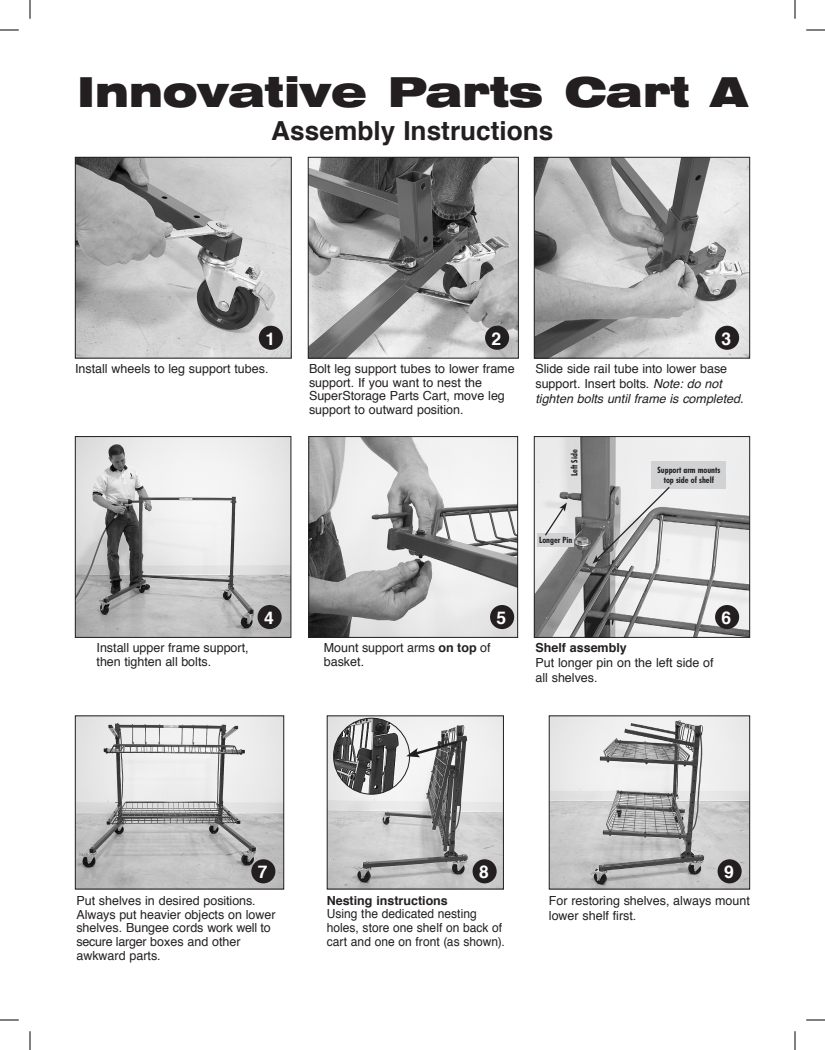
<style>
.page{position:relative;width:825px;height:1050px;background:#fff}
.page>*{position:absolute;margin:0;border:0;box-sizing:border-box;transform-origin:0 0}
.t1{font:900 expanded 41.25px "Swiss 721 BT";letter-spacing:-.01em;color:#231f20}
.t2{font:700 26.25px "Helvetica";color:#231f20}
.t3{font:700 17.5px "Helvetica";color:#fff}
.t4{font:12.5px/13.8px "Helvetica";color:#231f20}
.t5{font:12.5px/13.8px "Helvetica";color:#231f20;scale:.96 1}
.t6{font:700 12.5px "Helvetica";color:#231f20}
.t7{font:700 condensed 8.75px/10px "Futura BT";color:#231f20;text-align:center}
.s1{font-style:italic}
.s2{font-weight:700}
</style>
<div class="page">
<img style="left:77px;top:438px;width:212px;height:198px">
<div style="left:75px;top:436px;width:216px;height:202px;border:1px solid #231f20"></div>
<img style="left:310px;top:438px;width:206px;height:198px">
<div style="left:308px;top:436px;width:210px;height:202px;border:1px solid #231f20"></div>
<img style="left:536px;top:438px;width:212px;height:198px">
<div style="left:534px;top:436px;width:216px;height:202px;border:1px solid #231f20"></div>
<img style="left:551px;top:718px;width:197px;height:169px">
<div style="left:549px;top:716px;width:201px;height:173px;border:1px solid #231f20"></div>
<img style="left:329px;top:718px;width:173px;height:169px">
<div style="left:327px;top:716px;width:177px;height:173px;border:1px solid #231f20"></div>
<img style="left:77px;top:718px;width:205px;height:169px">
<div style="left:75px;top:716px;width:209px;height:173px;border:1px solid #231f20"></div>
<div style="left:258px;top:605px;width:24px;height:24px;background:#231f20;border-radius:50%"></div>
<div style="left:490px;top:605px;width:24px;height:24px;background:#231f20;border-radius:50%"></div>
<div style="left:715px;top:605px;width:24px;height:24px;background:#231f20;border-radius:50%"></div>
<div style="left:251px;top:859px;width:24px;height:24px;background:#231f20;border-radius:50%"></div>
<div style="left:473px;top:859px;width:24px;height:24px;background:#231f20;border-radius:50%"></div>
<div style="left:718px;top:859px;width:24px;height:24px;background:#231f20;border-radius:50%"></div>
<img style="left:77px;top:159px;width:213px;height:197px">
<div style="left:75px;top:157px;width:217px;height:201px;border:1px solid #231f20"></div>
<img style="left:310px;top:159px;width:207px;height:197px">
<div style="left:308px;top:157px;width:211px;height:201px;border:1px solid #231f20"></div>
<img style="left:536px;top:159px;width:212px;height:197px">
<div style="left:534px;top:157px;width:216px;height:201px;border:1px solid #231f20"></div>
<div style="left:259px;top:326px;width:24px;height:24px;background:#231f20;border-radius:50%"></div>
<div style="left:485px;top:326px;width:24px;height:24px;background:#231f20;border-radius:50%"></div>
<div style="left:715px;top:326px;width:24px;height:24px;background:#231f20;border-radius:50%"></div>
<div style="left:538px;top:533px;width:36px;height:13px;background:#d1d2d4"></div>
<svg style="left:544px;top:502px;width:23px;height:34px"></svg>
<div style="left:652px;top:461px;width:74px;height:28px;background:#d1d2d4"></div>
<svg style="left:592px;top:486px;width:79px;height:78px"></svg>
<img style="left:334px;top:718px;width:76px;height:76px;border-radius:38px">
<svg style="left:406px;top:739px;width:55px;height:18px"></svg>
<svg style="left:0;top:29px;width:19px;height:2px"></svg>
<svg style="left:806px;top:29px;width:19px;height:2px"></svg>
<svg style="left:0;top:1019px;width:19px;height:2px"></svg>
<svg style="left:806px;top:1019px;width:19px;height:2px"></svg>
<svg style="left:29px;top:0;width:2px;height:19px"></svg>
<svg style="left:29px;top:1031px;width:2px;height:19px"></svg>
<svg style="left:794px;top:0;width:2px;height:19px"></svg>
<svg style="left:794px;top:1031px;width:2px;height:19px"></svg>
<p class="t1" style="left:77px;top:67px;width:672px">Innovative Parts Cart A</p>
<p class="t2" style="left:271px;top:110px;width:284px">Assembly Instructions</p>
<p class="t3" style="left:265px;top:324px;width:11px">1</p>
<p class="t3" style="left:492px;top:324px;width:11px">2</p>
<p class="t3" style="left:722px;top:324px;width:11px">3</p>
<p class="t4" style="left:75px;top:362px;width:195px">Install wheels to leg support tubes.</p>
<p class="t4" style="left:309px;top:362px;width:207px">Bolt leg support tubes to lower frame support. If you want to nest the<br>SuperStorage Parts Cart, move leg support to outward position.</p>
<p class="t4" style="left:535px;top:361px;width:210px;line-height:15px">Slide side rail tube into lower base support. Insert bolts. <span class="s1">Note: do not tighten bolts until frame is completed.</span></p>
<p class="t7" style="left:569px;top:476px;width:28px;rotate:-90deg">Left Side</p>
<p class="t7" style="left:539px;top:535px;width:35px">Longer Pin</p>
<p class="t7" style="left:657px;top:465px;width:64px">Support arm mounts top side of shelf</p>
<p class="t3" style="left:264px;top:604px;width:11px">4</p>
<p class="t3" style="left:497px;top:604px;width:11px">5</p>
<p class="t3" style="left:722px;top:604px;width:11px">6</p>
<p class="t4" style="left:97px;top:641px;width:154px">Install upper frame support, then tighten all bolts.</p>
<p class="t4" style="left:324px;top:641px;width:168px">Mount support arms <span class="s2">on top</span> of basket.</p>
<p class="t6" style="left:535px;top:638px;width:93px">Shelf assembly</p>
<p class="t4" style="left:535px;top:656px;width:180px;line-height:15px">Put longer pin on the left side of all shelves.</p>
<p class="t3" style="left:258px;top:858px;width:11px">7</p>
<p class="t3" style="left:479px;top:858px;width:11px">8</p>
<p class="t3" style="left:724px;top:858px;width:11px">9</p>
<p class="t4" style="left:76px;top:894px;width:201px">Put shelves in desired positions.<br>Always put heavier objects on lower shelves. Bungee cords work well to secure larger boxes and other awkward parts.</p>
<p class="t6" style="left:327px;top:890px;width:123px">Nesting instructions</p>
<p class="t5" style="left:327px;top:908px;width:187px">Using the dedicated nesting holes, store one shelf on back of cart and one on front (as shown).</p>
<p class="t4" style="left:549px;top:893px;width:203px;line-height:15px">For restoring shelves, always mount lower shelf first.</p>
</div>
